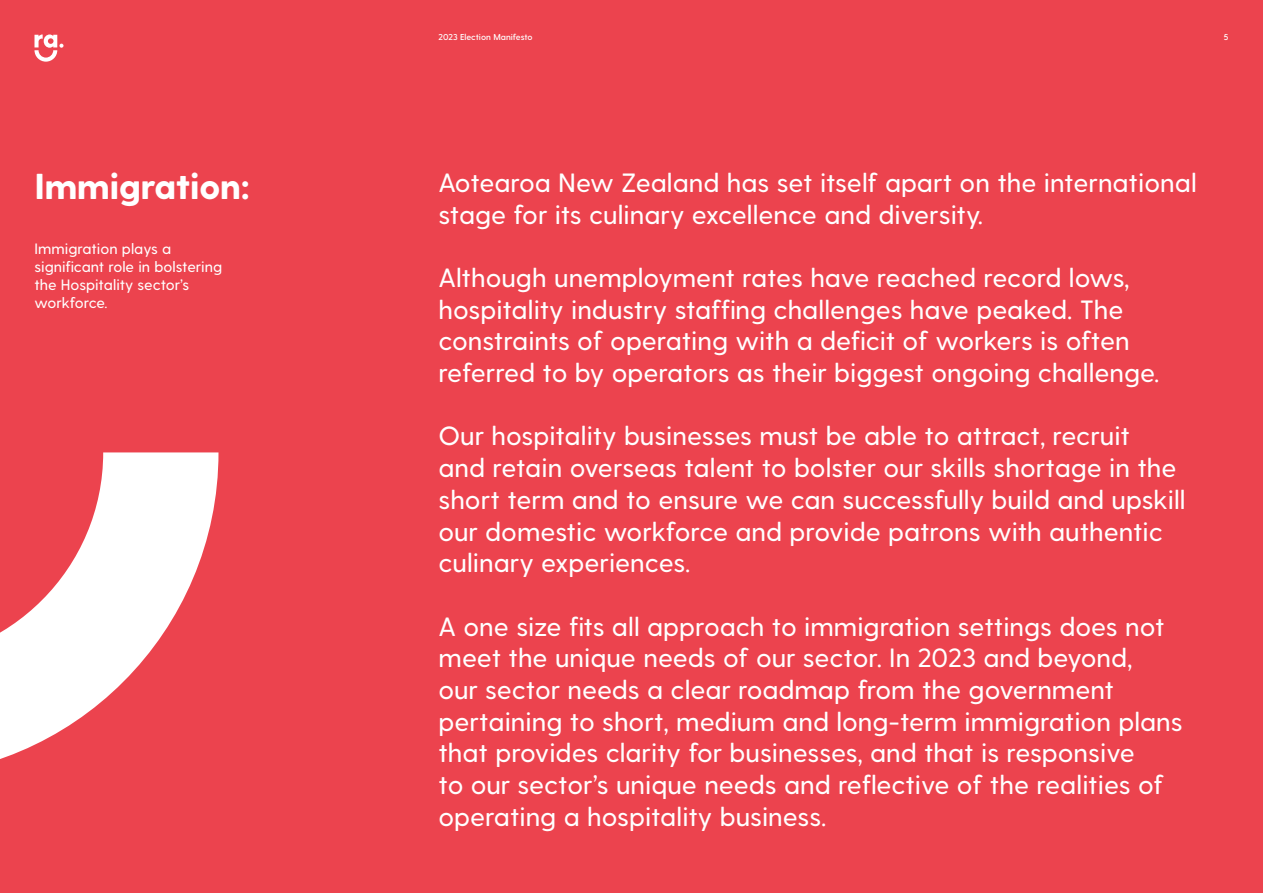
<style>
.page{position:relative;width:1263px;height:893px;background:#ec434e}
.page>*{position:absolute;margin:0;border:0;box-sizing:border-box;transform-origin:0 0}
.New_Heading{font:800 36px "Greycliff CF";letter-spacing:-.02em;color:#fff}
.t1{font:500 26.4px/31.7px "Greycliff CF";color:#fff}
.t2{font:500 15px/18px "Greycliff CF";color:#fff}
.t3{font:600 8.55px "Greycliff CF";color:#fff}
</style>
<div class="page">
<svg style="left:0;top:452px;width:218px;height:307px;fill:#fff"></svg>
<svg style="left:35px;top:35px;width:29px;height:27px"></svg>
<p class="New_Heading" style="left:34px;top:164px;width:217px">Immigration:</p>
<p class="t2" style="left:34px;top:240px;width:189px">Immigration plays a significant role in bolstering the Hospitality sector’s workforce.</p>
<p class="t3" style="left:438px;top:32px;width:96px">2023 Election Manifesto</p>
<p class="t3" style="left:1224px;top:32px;width:6px">5</p>
<p class="t1" style="left:438px;top:168px;width:760px">Aotearoa New Zealand has set itself apart on the international stage for its culinary excellence and diversity.</p>
<p class="t1" style="left:438px;top:263px;width:722px">Although unemployment rates have reached record lows, hospitality industry staffing challenges have peaked. The constraints of operating with a deficit of workers is often referred to by operators as their biggest ongoing challenge.</p>
<p class="t1" style="left:438px;top:421px;width:749px">Our hospitality businesses must be able to attract, recruit<br>and retain overseas talent to bolster our skills shortage in the short term and to ensure we can successfully build and upskill our domestic workforce and provide patrons with authentic culinary experiences.</p>
<p class="t1" style="left:438px;top:611px;width:746px">A one size fits all approach to immigration settings does not meet the unique needs of our sector. In 2023 and beyond,<br>our sector needs a clear roadmap from the government pertaining to short, medium and long-term immigration plans that provides clarity for businesses, and that is responsive<br>to our sector’s unique needs and reflective of the realities of operating a hospitality business.</p>
</div>
